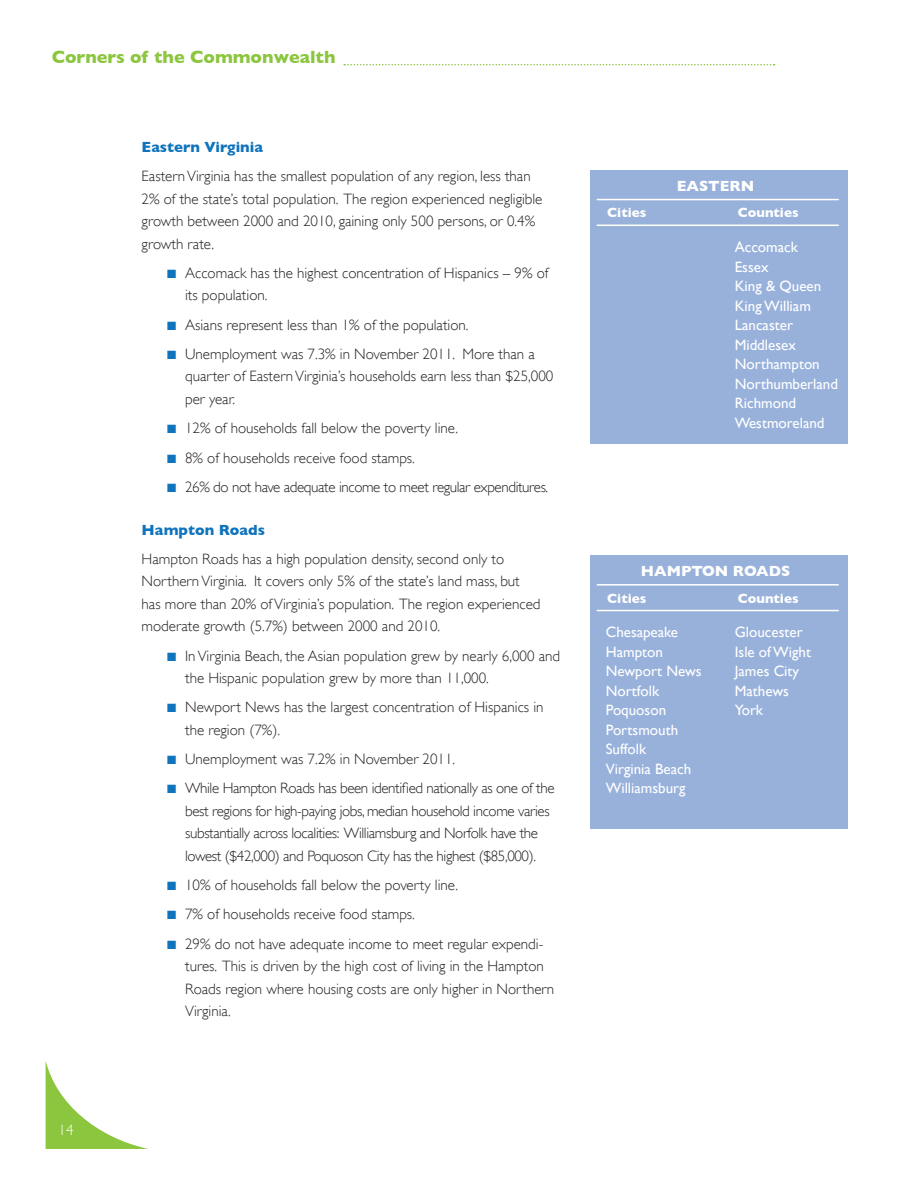
<style>
.page{position:relative;width:918px;height:1188px;background:#fff}
.page>*{position:absolute;margin:0;border:0;box-sizing:border-box;transform-origin:0 0}
.Main_Header{font:700 18px "Gill Sans";color:#8bc63e}
.t1{font:300 15px/22.5px "Gill Sans";color:#231f20}
.t2{font:300 15px/22.5px "Gill Sans";letter-spacing:-.025em;color:#231f20}
.Subhead{font:15px "Gill Sans";color:#fff}
.Subhead-2{font:700 15px "Gill Sans";color:#1074bc}
.Subhead-3{font:700 15px "Gill Sans";color:#fff}
.t3{font:300 15px "Gill Sans";color:#fff}
.Subhead-4{font:700 13.5px "Gill Sans";color:#fff}
.s1{color:#1074bc}
</style>
<div class="page">
<svg style="left:46px;top:1062px;width:102px;height:87px"></svg>
<div style="left:590px;top:170px;width:257px;height:273px;background:#98b1db"></div>
<hr style="left:597px;top:199px;width:241px;height:1px;background:#fff">
<hr style="left:597px;top:224px;width:241px;height:2px;background:#fff">
<div style="left:590px;top:556px;width:257px;height:273px;background:#98b1db"></div>
<hr style="left:597px;top:584px;width:241px;height:1px;background:#fff">
<hr style="left:597px;top:610px;width:241px;height:1px;background:#fff">
<svg style="left:344px;top:64px;width:430px;height:1px"></svg>
<p class="Main_Header" style="left:52px;top:47px;width:285px">Corners of the Commonwealth</p>
<p class="t3" style="left:59px;top:1121px;width:16px">14</p>
<p class="Subhead-2" style="left:142px;top:138px;width:123px">Eastern Virginia</p>
<p class="t1" style="left:142px;top:165px;width:402px">Eastern Virginia has the smallest population of any region, less than 2% of the state’s total population. The region experienced negligible growth between 2000 and 2010, gaining only 500 persons, or 0.4% growth rate.</p>
<p class="t1" style="left:185px;top:262px;width:365px;text-indent:-18px"><span class="s1">■</span> Accomack has the highest concentration of Hispanics – 9% of its population.</p>
<p class="t1" style="left:167px;top:313px;width:303px"><span class="s1">■</span> Asians represent less than 1% of the population.</p>
<p class="t1" style="left:185px;top:343px;width:370px;text-indent:-18px"><span class="s1">■</span> Unemployment was 7.3% in November 2011. More than a quarter of Eastern Virginia’s households earn less than $25,000 per year.</p>
<p class="t1" style="left:167px;top:417px;width:292px"><span class="s1">■</span> 12% of households fall below the poverty line.</p>
<p class="t1" style="left:167px;top:446px;width:249px"><span class="s1">■</span> 8% of households receive food stamps.</p>
<p class="t2" style="left:167px;top:475px;width:383px"><span class="s1">■</span> 26% do not have adequate income to meet regular expenditures.</p>
<p class="Subhead-2" style="left:142px;top:521px;width:125px">Hampton Roads</p>
<p class="t1" style="left:142px;top:547px;width:400px">Hampton Roads has a high population density, second only to Northern Virginia. It covers only 5% of the state’s land mass, but has more than 20% of Virginia’s population. The region experienced moderate growth (5.7%) between 2000 and 2010.</p>
<p class="t1" style="left:185px;top:644px;width:376px;text-indent:-18px"><span class="s1">■</span> In Virginia Beach, the Asian population grew by nearly 6,000 and the Hispanic population grew by more than 11,000.</p>
<p class="t1" style="left:185px;top:696px;width:360px;text-indent:-18px"><span class="s1">■</span> Newport News has the largest concentration of Hispanics in the region (7%).</p>
<p class="t1" style="left:167px;top:748px;width:290px"><span class="s1">■</span> Unemployment was 7.2% in November 2011.</p>
<p class="t2" style="left:185px;top:777px;width:371px;text-indent:-18px"><span class="s1">■</span> While Hampton Roads has been identified nationally as one of the best regions for high-paying jobs, median household income varies substantially across localities: Williamsburg and Norfolk have the lowest ($42,000) and Poquoson City has the highest ($85,000).</p>
<p class="t1" style="left:167px;top:874px;width:292px"><span class="s1">■</span> 10% of households fall below the poverty line.</p>
<p class="t1" style="left:167px;top:903px;width:249px"><span class="s1">■</span> 7% of households receive food stamps.</p>
<p class="t1" style="left:185px;top:932px;width:371px;text-indent:-18px"><span class="s1">■</span> 29% do not have adequate income to meet regular expendi&shy;tures. This is driven by the high cost of living in the Hampton Roads region where housing costs are only higher in Northern Virginia.</p>
<p class="Subhead-3" style="left:677px;top:177px;width:79px">EASTERN</p>
<p class="Subhead-4" style="left:607px;top:205px;width:41px">Cities</p>
<p class="Subhead-4" style="left:738px;top:205px;width:62px">Counties</p>
<p class="Subhead" style="left:735px;top:238px;width:65px">Accomack</p>
<p class="Subhead" style="left:735px;top:258px;width:35px">Essex</p>
<p class="Subhead" style="left:735px;top:277px;width:88px">King &amp; Queen</p>
<p class="Subhead" style="left:735px;top:297px;width:78px">King William</p>
<p class="Subhead" style="left:735px;top:316px;width:60px">Lancaster</p>
<p class="Subhead" style="left:735px;top:336px;width:63px">Middlesex</p>
<p class="Subhead" style="left:735px;top:355px;width:86px">Northampton</p>
<p class="Subhead" style="left:735px;top:375px;width:105px">Northumberland</p>
<p class="Subhead" style="left:735px;top:394px;width:63px">Richmond</p>
<p class="Subhead" style="left:735px;top:414px;width:91px">Westmoreland</p>
<p class="Subhead-3" style="left:641px;top:562px;width:151px">HAMPTON ROADS</p>
<p class="Subhead-4" style="left:607px;top:590px;width:41px">Cities</p>
<p class="Subhead-4" style="left:738px;top:590px;width:62px">Counties</p>
<p class="Subhead" style="left:606px;top:623px;width:74px">Chesapeake</p>
<p class="Subhead" style="left:735px;top:623px;width:69px">Gloucester</p>
<p class="Subhead" style="left:606px;top:643px;width:59px">Hampton</p>
<p class="Subhead" style="left:735px;top:643px;width:78px">Isle of Wight</p>
<p class="Subhead" style="left:606px;top:662px;width:97px">Newport News</p>
<p class="Subhead" style="left:735px;top:662px;width:66px">James City</p>
<p class="Subhead" style="left:606px;top:682px;width:55px">Nortfolk</p>
<p class="Subhead" style="left:735px;top:682px;width:56px">Mathews</p>
<p class="Subhead" style="left:606px;top:701px;width:62px">Poquoson</p>
<p class="Subhead" style="left:735px;top:701px;width:30px">York</p>
<p class="Subhead" style="left:606px;top:721px;width:74px">Portsmouth</p>
<p class="Subhead" style="left:606px;top:740px;width:42px">Suffolk</p>
<p class="Subhead" style="left:606px;top:760px;width:87px">Virginia Beach</p>
<p class="Subhead" style="left:606px;top:779px;width:81px">Williamsburg</p>
</div>
